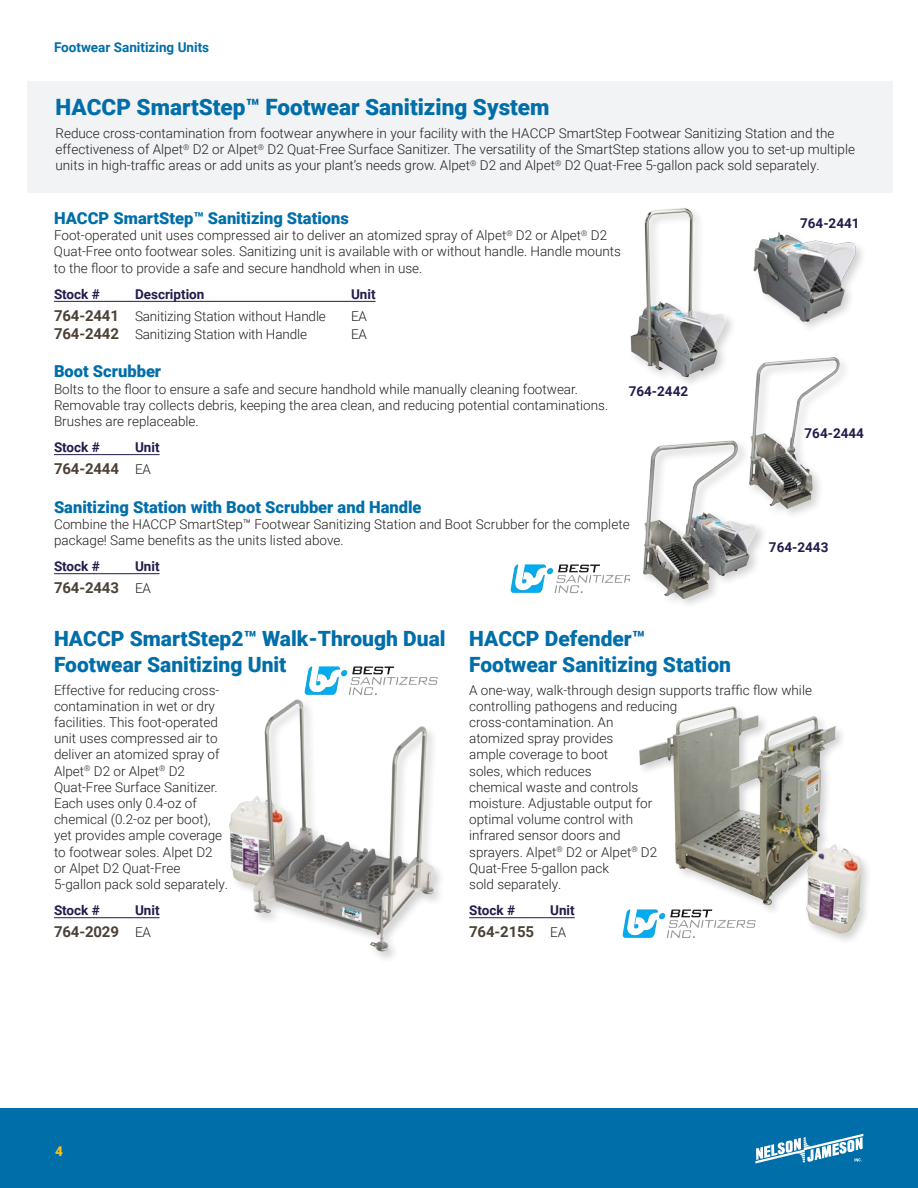
<style>
.page{position:relative;width:918px;height:1188px;background:#fff}
.page>*{position:absolute;margin:0;border:0;box-sizing:border-box;transform-origin:0 0}
.t1{font:900 22.5px "Roboto";color:#006ea9}
.t2{font:900 21px/25.2px "Roboto";color:#006ea9}
.Product_Heading{font:900 16.5px "Roboto";color:#006ea9}
.Chart{font:700 15px "Roboto";letter-spacing:-.01em;color:#4c4136}
.Body{font:300 13.5px/16.2px "Roboto";color:#231f20}
.Chart-2{font:300 13.5px "Roboto";letter-spacing:-.01em;color:#231f20}
.Chart_Heading{font:700 13.5px "Roboto";color:#221c4c}
.Body-2{font:700 13.5px "Roboto";color:#221c4c}
.Body-3{font:700 13.5px "Roboto";color:#006ea9}
.t3{font:900 13.5px "Roboto";color:#fdbe12}
.s1{font-weight:700;font-size:15px;color:#4c4136}
.s2{font-weight:300;font-size:13.5px;color:#231f20}
</style>
<div class="page">
<div style="left:27px;top:81px;width:865px;height:111px;background:#f2f3f4"></div>
<div style="left:0;top:1108px;width:918px;height:80px;background:#006ea9"></div>
<svg style="left:755px;top:1134px;width:108px;height:30px"></svg>
<hr style="left:469px;top:917px;width:106px;height:1px;background:#221c4c">
<img style="left:622px;top:909px;width:14px;height:29px">
<img style="left:634px;top:706px;width:233px;height:230px">
<img style="left:753px;top:232px;width:105px;height:91px">
<img style="left:630px;top:208px;width:96px;height:174px">
<img style="left:750px;top:358px;width:92px;height:151px">
<div style="left:640px;top:438px;width:128px;height:172px;background:#231f20;opacity:.2"></div>
<img style="left:640px;top:441px;width:117px;height:160px">
<img style="left:510px;top:564px;width:119px;height:29px">
<hr style="left:54px;top:301px;width:322px;height:1px;background:#221c4c">
<hr style="left:54px;top:454px;width:106px;height:1px;background:#221c4c">
<hr style="left:54px;top:573px;width:106px;height:1px;background:#221c4c">
<hr style="left:54px;top:917px;width:106px;height:1px;background:#221c4c">
<img style="left:304px;top:666px;width:134px;height:28px">
<img style="left:229px;top:694px;width:212px;height:263px">
<p class="Body-3" style="left:54px;top:38px;width:157px">Footwear Sanitizing Units</p>
<h2 class="t1" style="left:56px;top:91px;width:496px">HACCP SmartStep™ Footwear Sanitizing System</h2>
<p class="Body" style="left:55px;top:125px;width:801px">Reduce cross-contamination from footwear anywhere in your facility with the HACCP SmartStep Footwear Sanitizing Station and the effectiveness of Alpet<sup>®</sup> D2 or Alpet<sup>®</sup> D2 Quat-Free Surface Sanitizer. The versatility of the SmartStep stations allow you to set-up multiple units in high-traffic areas or add units as your plant’s needs grow. Alpet<sup>®</sup> D2 and Alpet<sup>®</sup> D2 Quat-Free 5-gallon pack sold separately.</p>
<p class="Product_Heading" style="left:54px;top:207px;width:296px">HACCP SmartStep™ Sanitizing Stations</p>
<p class="Body" style="left:54px;top:227px;width:569px">Foot-operated unit uses compressed air to deliver an atomized spray of Alpet<sup>®</sup> D2 or Alpet<sup>®</sup> D2<br>Quat-Free onto footwear soles. Sanitizing unit is available with or without handle. Handle mounts to the floor to provide a safe and secure handhold when in use.</p>
<p class="Chart_Heading" style="left:54px;top:285px;width:47px">Stock #</p>
<p class="Chart_Heading" style="left:135px;top:285px;width:71px">Description</p>
<p class="Chart_Heading" style="left:351px;top:285px;width:26px">Unit</p>
<p class="Chart-2" style="left:54px;top:306px;width:273px"><span class="s1">764-2441</span> Sanitizing Station without Handle</p>
<p class="Chart-2" style="left:351px;top:306px;width:17px">EA</p>
<p class="Chart-2" style="left:54px;top:324px;width:254px"><span class="s1">764-2442</span> Sanitizing Station with Handle</p>
<p class="Chart-2" style="left:351px;top:324px;width:17px">EA</p>
<p class="Product_Heading" style="left:54px;top:360px;width:109px">Boot Scrubber</p>
<p class="Body" style="left:54px;top:380px;width:556px">Bolts to the floor to ensure a safe and secure handhold while manually cleaning footwear.<br>Removable tray collects debris, keeping the area clean, and reducing potential contaminations.<br>Brushes are replaceable.</p>
<p class="Chart_Heading" style="left:54px;top:438px;width:47px">Stock #</p>
<p class="Chart_Heading" style="left:135px;top:438px;width:26px">Unit</p>
<p class="Chart" style="left:54px;top:458px;width:98px">764-2444 <span class="s2">EA</span></p>
<p class="Product_Heading" style="left:54px;top:495px;width:369px">Sanitizing Station with Boot Scrubber and Handle</p>
<p class="Body" style="left:54px;top:515px;width:577px">Combine the HACCP SmartStep™ Footwear Sanitizing Station and Boot Scrubber for the complete package! Same benefits as the units listed above.</p>
<p class="Chart_Heading" style="left:54px;top:557px;width:47px">Stock #</p>
<p class="Chart_Heading" style="left:135px;top:557px;width:26px">Unit</p>
<p class="Chart" style="left:54px;top:577px;width:98px">764-2443 <span class="s2">EA</span></p>
<h2 class="t2" style="left:54px;top:626px;width:393px">HACCP SmartStep2™ Walk-Through Dual<br>Footwear Sanitizing Unit</h2>
<p class="Body" style="left:54px;top:681px;width:176px">Effective for reducing cross&shy;contamination in wet or dry facilities. This foot-operated unit uses compressed air to deliver an atomized spray of<br>Alpet<sup>®</sup> D2 or Alpet<sup>®</sup> D2<br>Quat-Free Surface Sanitizer.<br>Each uses only 0.4-oz of chemical (0.2-oz per boot), yet provides ample coverage to footwear soles. Alpet D2 or Alpet D2 Quat-Free<br>5-gallon pack sold separately.</p>
<p class="Chart_Heading" style="left:54px;top:901px;width:47px">Stock #</p>
<p class="Chart_Heading" style="left:135px;top:901px;width:26px">Unit</p>
<p class="Chart" style="left:54px;top:921px;width:98px">764-2029 <span class="s2">EA</span></p>
<p class="Body-2" style="left:800px;top:214px;width:61px">764-2441</p>
<p class="Body-2" style="left:629px;top:382px;width:61px">764-2442</p>
<p class="Body-2" style="left:805px;top:424px;width:61px">764-2444</p>
<p class="Body-2" style="left:769px;top:538px;width:61px">764-2443</p>
<h2 class="t2" style="left:469px;top:626px;width:263px">HACCP Defender™<br>Footwear Sanitizing Station</h2>
<p class="Body" style="left:469px;top:681px;width:344px">A one-way, walk-through design supports traffic flow while controlling pathogens and reducing<br>cross-contamination. An<br>atomized spray provides<br>ample coverage to boot<br>soles, which reduces<br>chemical waste and controls<br>moisture. Adjustable output for<br>optimal volume control with<br>infrared sensor doors and<br>sprayers. Alpet<sup>®</sup> D2 or Alpet<sup>®</sup> D2<br>Quat-Free 5-gallon pack<br>sold separately.</p>
<p class="Chart_Heading" style="left:469px;top:901px;width:47px">Stock #</p>
<p class="Chart_Heading" style="left:550px;top:901px;width:26px">Unit</p>
<p class="Chart" style="left:469px;top:921px;width:98px">764-2155 <span class="s2">EA</span></p>
<p class="t3" style="left:55px;top:1142px;width:9px">4</p>
</div>
